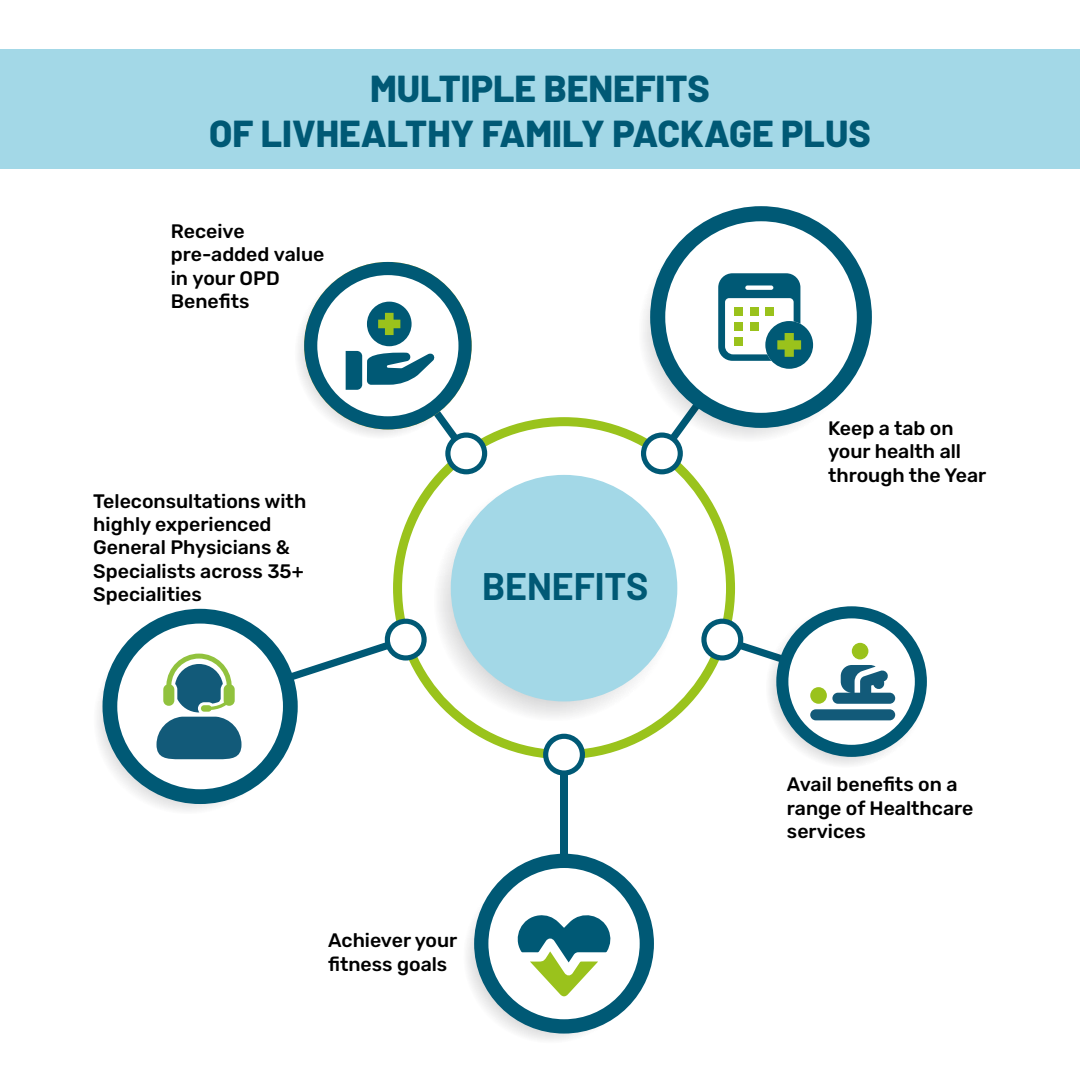
<style>
.page{position:relative;width:1080px;height:1080px;background:#fff}
.page>*{position:absolute;margin:0;border:0;box-sizing:border-box;transform-origin:0 0}
.t1{font:800 37.5px/45px "Barlow";color:#005975;text-align:center}
.t2{font:700 37.5px "Barlow";color:#005975}
.t3{font:500 19.5px/23.4px "Rubik";color:#000}
</style>
<div class="page">
<div style="left:560px;top:755px;width:8px;height:189px;background:#005975"></div>
<svg style="left:393px;top:417px;width:342px;height:341px"></svg>
<div style="left:424px;top:448px;width:280px;height:281px;background:#fff;border-radius:50%"></div>
<svg style="left:638px;top:222px;width:222px;height:220px"></svg>
<svg style="left:433px;top:479px;width:243px;height:243px"></svg>
<div style="left:451px;top:475px;width:226px;height:226px;background:#a3d8e7;border-radius:50%"></div>
<div style="left:103px;top:609px;width:195px;height:195px;background:#005975;border-radius:50%"></div>
<div style="left:474px;top:854px;width:180px;height:180px;background:#005975;border-radius:50%"></div>
<div style="left:650px;top:206px;width:222px;height:222px;background:#005975;border-radius:50%"></div>
<div style="left:665px;top:221px;width:192px;height:192px;background:#fff;border-radius:50%"></div>
<svg style="left:701px;top:619px;width:42px;height:42px"></svg>
<div style="left:707px;top:624px;width:31px;height:31px;background:#fff;border-radius:50%"></div>
<svg style="left:543px;top:734px;width:42px;height:42px"></svg>
<div style="left:548px;top:739px;width:32px;height:31px;background:#fff;border-radius:50%"></div>
<svg style="left:385px;top:619px;width:42px;height:42px"></svg>
<div style="left:390px;top:624px;width:32px;height:31px;background:#fff;border-radius:50%"></div>
<svg style="left:445px;top:432px;width:42px;height:42px"></svg>
<div style="left:450px;top:438px;width:32px;height:31px;background:#fff;border-radius:50%"></div>
<div style="left:641px;top:433px;width:42px;height:41px;background:#005975;border-radius:50%"></div>
<div style="left:646px;top:438px;width:32px;height:31px;background:#fff;border-radius:50%"></div>
<svg style="left:298px;top:267px;width:171px;height:189px"></svg>
<svg style="left:659px;top:273px;width:154px;height:183px"></svg>
<div style="left:734px;top:307px;width:9px;height:9px;background:#9ac21c"></div>
<div style="left:750px;top:307px;width:9px;height:9px;background:#9ac21c"></div>
<div style="left:734px;top:322px;width:9px;height:9px;background:#9ac21c"></div>
<div style="left:734px;top:337px;width:9px;height:9px;background:#9ac21c"></div>
<div style="left:750px;top:322px;width:9px;height:9px;background:#9ac21c"></div>
<div style="left:766px;top:307px;width:8px;height:9px;background:#9ac21c"></div>
<svg style="left:721px;top:607px;width:206px;height:158px"></svg>
<svg style="left:97px;top:625px;width:310px;height:186px"></svg>
<svg style="left:467px;top:868px;width:172px;height:172px"></svg>
<div style="left:0;top:49px;width:1080px;height:120px;background:#a3d8e7"></div>
<h1 class="t1" style="left:209px;top:63px;width:663px">MULTIPLE BENEFITS<br>OF LIVHEALTHY FAMILY PACKAGE PLUS</h1>
<p class="t3" style="left:171px;top:220px;width:155px">Receive pre-added value in your OPD<br>Benefits</p>
<p class="t3" style="left:93px;top:490px;width:214px">Teleconsultations with highly experienced<br>General Physicians &amp;<br>Specialists across 35+<br>Specialities</p>
<h1 class="t2" style="left:482px;top:559px;width:168px">BENEFITS</h1>
<p class="t3" style="left:328px;top:930px;width:131px">Achiever your fitness goals</p>
<p class="t3" style="left:828px;top:418px;width:160px">Keep a tab on your health all through the Year</p>
<p class="t3" style="left:787px;top:774px;width:188px">Avail benefits on a range of Healthcare services</p>
</div>
